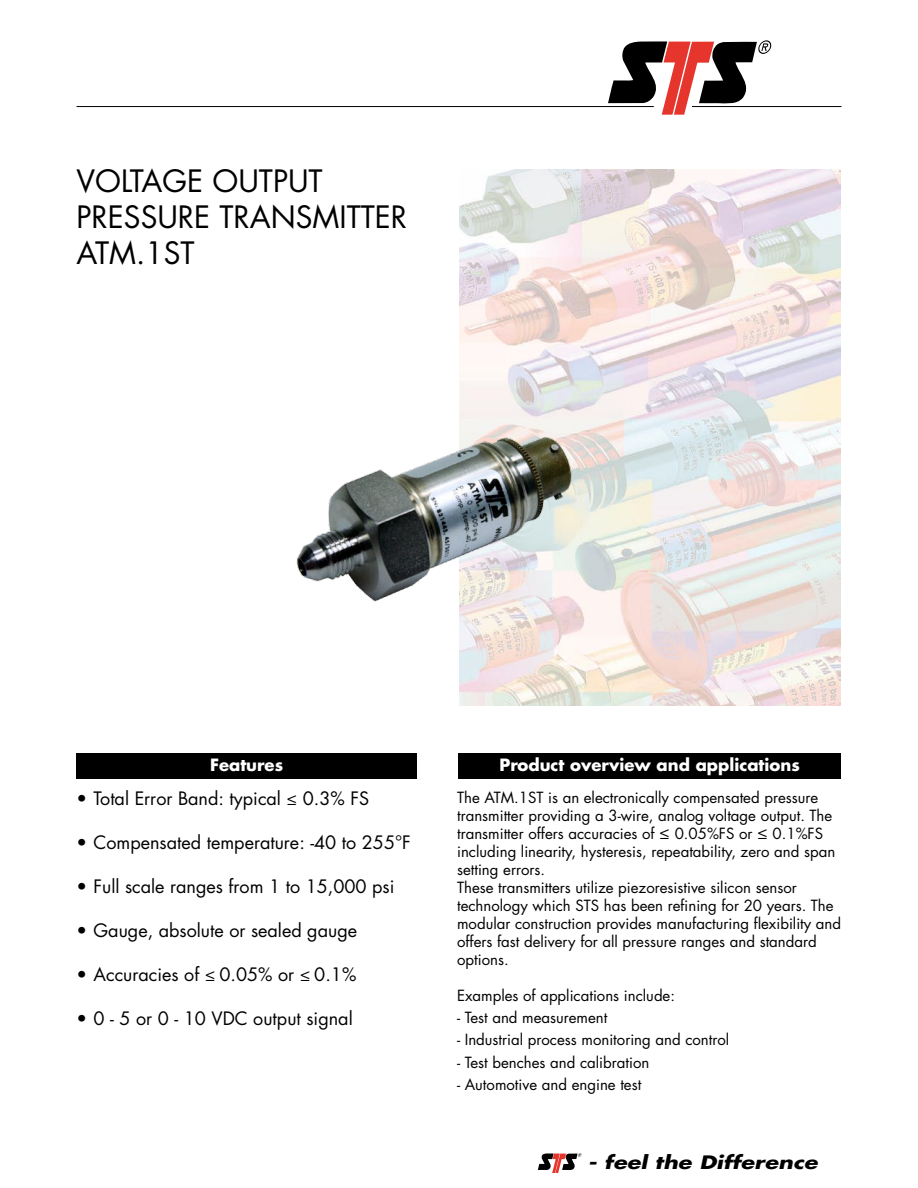
<style>
.page{position:relative;width:918px;height:1188px;background:#fff}
.page>*{position:absolute;margin:0;border:0;box-sizing:border-box;transform-origin:0 0}
.t1{font:30px/36px "Futura";color:#000}
.t2{font:18px "Futura";color:#000}
.t3{font:italic 700 18px "Futura";color:#000;scale:1.25 1}
.t4{font:700 16.5px "Futura";color:#fff}
.t5{font:15px/18px "Futura";color:#000}
.s1{font-family:"Myriad Pro"}
.s2{font-family:"Myriad Pro";font-size:18px}
</style>
<div class="page">
<div style="left:458px;top:753px;width:383px;height:25px;background:#000"></div>
<div style="left:77px;top:753px;width:340px;height:25px;background:#000"></div>
<img style="left:460px;top:170px;width:381px;height:536px">
<svg style="left:538px;top:1153px;width:43px;height:20px"></svg>
<svg style="left:608px;top:40px;width:163px;height:75px"></svg>
<hr style="left:692px;top:106px;width:149px;height:1px;background:#000">
<hr style="left:77px;top:106px;width:577px;height:1px;background:#000">
<img style="left:296px;top:407px;width:288px;height:219px">
<h1 class="t1" style="left:77px;top:164px;width:332px">VOLTAGE OUTPUT<br>PRESSURE TRANSMITTER<br>ATM.1ST</h1>
<p class="t4" style="left:210px;top:754px;width:75px">Features</p>
<p class="t4" style="left:499px;top:754px;width:302px">Product overview and applications</p>
<p class="t2" style="left:77px;top:787px;width:294px">• Total Error Band: typical <span class="s1">≤</span> 0.3% FS</p>
<p class="t2" style="left:77px;top:831px;width:336px">• Compensated temperature: -40 to 255°F</p>
<p class="t2" style="left:77px;top:875px;width:319px">• Full scale ranges from 1 to 15,000 psi</p>
<p class="t2" style="left:77px;top:919px;width:282px">• Gauge, absolute or sealed gauge</p>
<p class="t2" style="left:77px;top:963px;width:281px">• Accuracies of <span class="s1">≤</span> 0.05% or <span class="s1">≤</span> 0.1%</p>
<p class="t2" style="left:77px;top:1007px;width:278px">• 0 - 5 or 0 - 10 VDC output signal</p>
<p class="t5" style="left:457px;top:788px;width:386px">The ATM.1ST is an electronically compensated pressure transmitter providing a 3-wire, analog voltage output. The transmitter offers accuracies of <span class="s2">≤</span> 0.05%FS or <span class="s2">≤</span> 0.1%FS including linearity, hysteresis, repeatability, zero and span setting errors.<br>These transmitters utilize piezoresistive silicon sensor technology which STS has been refining for 20 years. The modular construction provides manufacturing flexibility and offers fast delivery for all pressure ranges and standard options.</p>
<p class="t5" style="left:457px;top:986px;width:219px">Examples of applications include:</p>
<p class="t5" style="left:457px;top:1009px;width:152px">- Test and measurement</p>
<p class="t5" style="left:457px;top:1031px;width:274px">- Industrial process monitoring and control</p>
<p class="t5" style="left:457px;top:1053px;width:194px">- Test benches and calibration</p>
<p class="t5" style="left:457px;top:1076px;width:186px">- Automotive and engine test</p>
<p class="t3" style="left:588px;top:1151px;width:185px">- feel the Difference</p>
</div>
